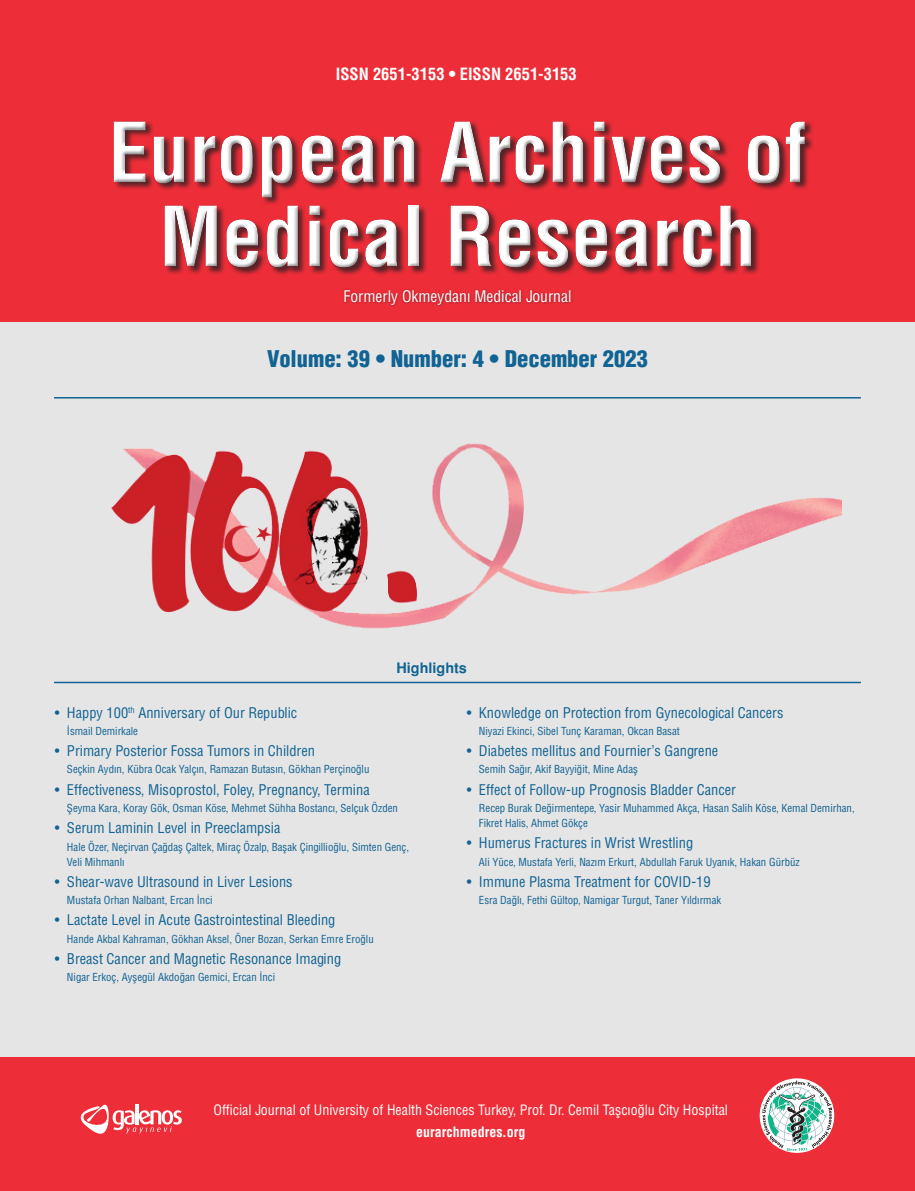
<style>
.page{position:relative;width:915px;height:1191px;background:#fff}
.page>*{position:absolute;margin:0;border:0;box-sizing:border-box;transform-origin:0 0}
.t1{font:81px/84px "Helvetica Cond Bold Tr";color:#fff;text-align:center}
.t2{font:22.5px "Helvetica Condensed Black Tr";color:#116393}
.t3{font:16.5px "Helvetica Cond Bold Tr";color:#fff}
.t4{font:15.6px "Helvetica Cond Normal Tr";color:#fff}
.t5{font:14.4px "Helvetica Cond Normal Tr";color:#116393}
.t6{font:700 14.4px "Helvetica Tr";color:#116393}
.t7{font:13.95px "Helvetica Cond Normal Tr";color:#fff}
.t8{font:13.95px "Helvetica Cond Bold Tr";color:#fff}
.t9{font:10.8px/15px "Helvetica Cond Normal Tr";color:#116393}
</style>
<div class="page">
<div style="left:0;top:0;width:914px;height:1191px;background:#e5e5e5"></div>
<div style="left:0;top:0;width:914px;height:321px;background:#ed2d38"></div>
<div style="left:0;top:1057px;width:914px;height:134px;background:#ed2d38"></div>
<div style="left:114px;top:120px;width:699px;height:156px;background:#231f20;opacity:.75"></div>
<div style="left:111px;top:119px;width:697px;height:152px;background:#231f20;opacity:.9"></div>
<div style="left:342px;top:288px;width:230px;height:19px;background:#231f20;opacity:.5"></div>
<svg style="left:80px;top:1104px;width:102px;height:30px"></svg>
<svg style="left:759px;top:1078px;width:75px;height:74px"></svg>
<svg style="left:761px;top:1080px;width:70px;height:70px;background:#b8b6b1"></svg>
<hr style="left:54px;top:397px;width:806px;height:1px;background:#116393">
<hr style="left:54px;top:681px;width:806px;height:2px;background:#116393">
<img style="left:111px;top:443px;width:730px;height:186px">
<h3 class="t3" style="left:336px;top:64px;width:242px">ISSN 2651-3153 • EISSN 2651-3153</h3>
<h1 class="t1" style="left:108px;top:110px;width:699px">European Archives of<br>Medical Research</h1>
<h3 class="t4" style="left:343px;top:287px;width:229px">Formerly Okmeydanı Medical Journal</h3>
<h2 class="t2" style="left:267px;top:345px;width:382px">Volume: 39 • Number: 4 • December 2023</h2>
<h3 class="t6" style="left:396px;top:659px;width:72px">Highlights</h3>
<h3 class="t5" style="left:55px;top:703px;width:244px">• Happy 100<sup>th</sup> Anniversary of Our Republic</h3>
<p class="t9" style="left:67px;top:723px;width:73px">İsmail Demirkale</p>
<h3 class="t5" style="left:55px;top:742px;width:261px">• Primary Posterior Fossa Tumors in Children</h3>
<p class="t9" style="left:67px;top:762px;width:304px">Seçkin Aydın, Kübra Ocak Yalçın, Ramazan Butasın, Gökhan Perçinoğlu</p>
<h3 class="t5" style="left:55px;top:780px;width:316px">• Effectiveness, Misoprostol, Foley, Pregnancy, Termina</h3>
<p class="t9" style="left:67px;top:800px;width:332px">Şeyma Kara, Koray Gök, Osman Köse, Mehmet Sühha Bostancı, Selçuk Özden</p>
<h3 class="t5" style="left:55px;top:819px;width:227px">• Serum Laminin Level in Preeclampsia</h3>
<p class="t9" style="left:67px;top:839px;width:343px">Hale Özer, Neçirvan Çağdaş Çaltek, Miraç Özalp, Başak Çingillioğlu, Simten Genç,<br>Veli Mihmanlı</p>
<h3 class="t5" style="left:55px;top:872px;width:239px">• Shear-wave Ultrasound in Liver Lesions</h3>
<p class="t9" style="left:67px;top:892px;width:147px">Mustafa Orhan Nalbant, Ercan İnci</p>
<h3 class="t5" style="left:55px;top:911px;width:282px">• Lactate Level in Acute Gastrointestinal Bleeding</h3>
<p class="t9" style="left:67px;top:931px;width:308px">Hande Akbal Kahraman, Gökhan Aksel, Öner Bozan, Serkan Emre Eroğlu</p>
<h3 class="t5" style="left:55px;top:949px;width:288px">• Breast Cancer and Magnetic Resonance Imaging</h3>
<p class="t9" style="left:67px;top:969px;width:209px">Nigar Erkoç, Ayşegül Akdoğan Gemici, Ercan İnci</p>
<h3 class="t5" style="left:467px;top:703px;width:318px">• Knowledge on Protection from Gynecological Cancers</h3>
<p class="t9" style="left:479px;top:723px;width:202px">Niyazi Ekinci, Sibel Tunç Karaman, Okcan Basat</p>
<h3 class="t5" style="left:467px;top:742px;width:253px">• Diabetes mellitus and Fournier’s Gangrene</h3>
<p class="t9" style="left:479px;top:762px;width:160px">Semih Sağır, Akif Bayyiğit, Mine Adaş</p>
<h3 class="t5" style="left:467px;top:780px;width:270px">• Effect of Follow-up Prognosis Bladder Cancer</h3>
<p class="t9" style="left:479px;top:800px;width:377px">Recep Burak Değirmentepe, Yasir Muhammed Akça, Hasan Salih Köse, Kemal Demirhan,<br>Fikret Halis, Ahmet Gökçe</p>
<h3 class="t5" style="left:467px;top:834px;width:228px">• Humerus Fractures in Wrist Wrestling</h3>
<p class="t9" style="left:479px;top:854px;width:322px">Ali Yüce, Mustafa Yerli, Nazım Erkurt, Abdullah Faruk Uyanık, Hakan Gürbüz</p>
<h3 class="t5" style="left:467px;top:872px;width:245px">• Immune Plasma Treatment for COVID-19</h3>
<p class="t9" style="left:479px;top:892px;width:244px">Esra Dağlı, Fethi Gültop, Namigar Turgut, Taner Yıldırmak</p>
<p class="t7" style="left:213px;top:1101px;width:516px">Official Journal of University of Health Sciences Turkey, Prof. Dr. Cemil Taşcıoğlu City Hospital</p>
<p class="t8" style="left:416px;top:1123px;width:111px">eurarchmedres.org</p>
</div>
